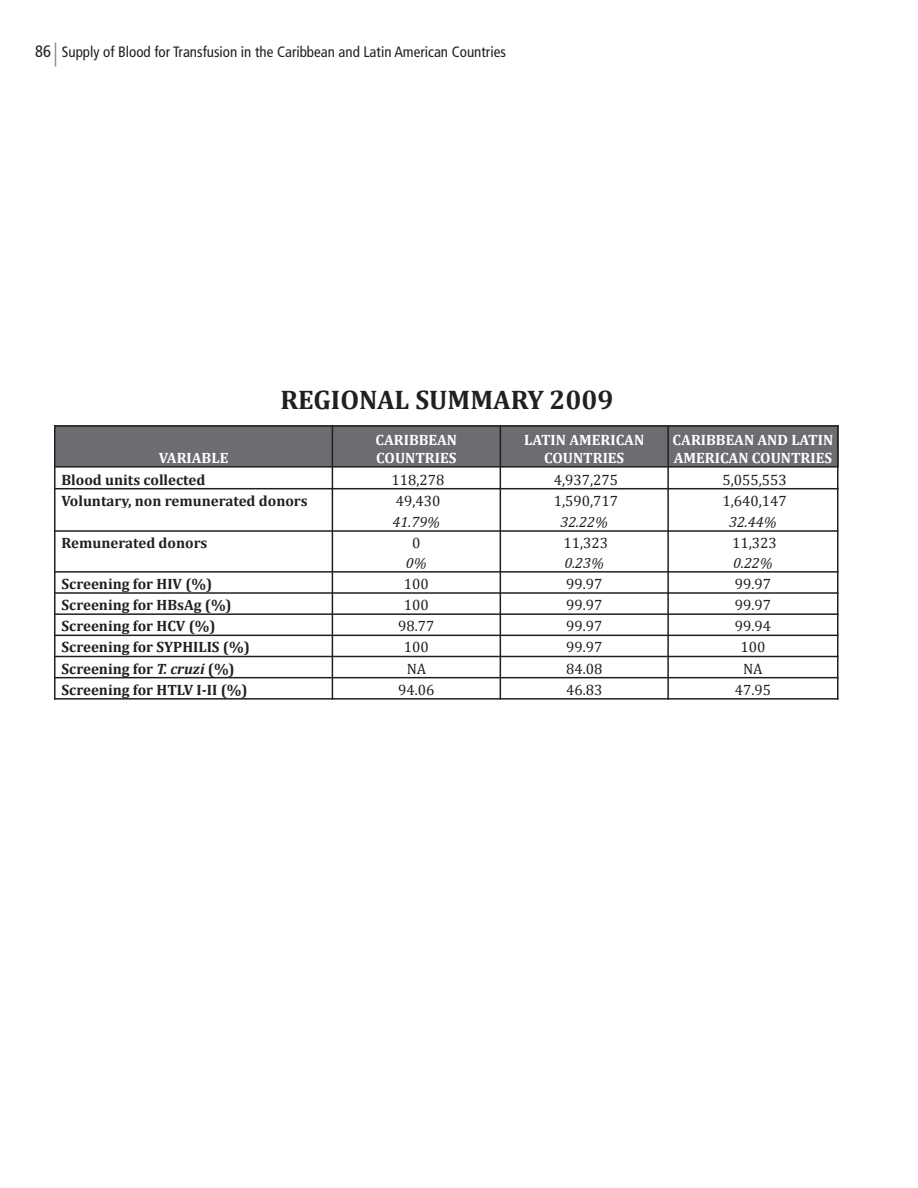
<style>
.page{position:relative;width:918px;height:1188px;background:#fff}
.page>*{position:absolute;margin:0;border:0;box-sizing:border-box;transform-origin:0 0}
.t1{font:700 27px "Cambria";color:#231f20}
.t2{font:700 15px "Cambria";color:#231f20}
.t3{font:15px "Cambria";color:#231f20}
.t4{font:700 15px/18px "Cambria";color:#fff}
.t5{font:condensed 15px "Frutiger";color:#231f20}
.t6{font:italic 15px "Cambria";color:#231f20}
.s1{font-size:16.5px}
.s2{font-style:italic}
</style>
<div class="page">
<svg style="left:55px;top:43px;width:1px;height:24px"></svg>
<div style="left:54px;top:425px;width:278px;height:42px;background:#6c6d70"></div>
<div style="left:332px;top:425px;width:168px;height:42px;background:#6c6d70"></div>
<div style="left:500px;top:425px;width:168px;height:42px;background:#6c6d70"></div>
<div style="left:668px;top:425px;width:170px;height:42px;background:#6c6d70"></div>
<hr style="left:54px;top:425px;width:2px;height:275px;background:#231f20">
<hr style="left:332px;top:425px;width:1px;height:275px;background:#231f20">
<hr style="left:500px;top:425px;width:1px;height:275px;background:#231f20">
<hr style="left:667px;top:425px;width:2px;height:275px;background:#231f20">
<hr style="left:837px;top:425px;width:1px;height:275px;background:#231f20">
<hr style="left:54px;top:425px;width:784px;height:2px;background:#231f20">
<hr style="left:54px;top:466px;width:784px;height:2px;background:#231f20">
<hr style="left:54px;top:488px;width:784px;height:1px;background:#231f20">
<hr style="left:54px;top:530px;width:784px;height:2px;background:#231f20">
<hr style="left:54px;top:571px;width:784px;height:2px;background:#231f20">
<hr style="left:54px;top:592px;width:784px;height:2px;background:#231f20">
<hr style="left:54px;top:613px;width:784px;height:2px;background:#231f20">
<hr style="left:54px;top:635px;width:784px;height:1px;background:#231f20">
<hr style="left:54px;top:656px;width:784px;height:1px;background:#231f20">
<hr style="left:54px;top:677px;width:784px;height:1px;background:#231f20">
<hr style="left:54px;top:698px;width:784px;height:2px;background:#231f20">
<p class="t5" style="left:35px;top:46px;width:472px"><span class="s1">86</span> Supply of Blood for Transfusion in the Caribbean and Latin American Countries</p>
<p class="t4" style="left:159px;top:448px;width:71px">VARIABLE</p>
<h1 class="t1" style="left:280px;top:383px;width:335px">REGIONAL SUMMARY 2009</h1>
<p class="t4" style="left:376px;top:430px;width:83px">CARIBBEAN<br>COUNTRIES</p>
<p class="t4" style="left:524px;top:430px;width:122px;text-align:center">LATIN AMERICAN<br>COUNTRIES</p>
<p class="t4" style="left:673px;top:430px;width:162px">CARIBBEAN AND LATIN<br>AMERICAN COUNTRIES</p>
<p class="t2" style="left:62px;top:470px;width:145px">Blood units collected</p>
<p class="t3" style="left:392px;top:470px;width:54px">118,278</p>
<p class="t3" style="left:554px;top:470px;width:66px">4,937,275</p>
<p class="t3" style="left:722px;top:470px;width:66px">5,055,553</p>
<p class="t2" style="left:62px;top:491px;width:248px">Voluntary, non remunerated donors</p>
<p class="t3" style="left:396px;top:491px;width:46px">49,430</p>
<p class="t3" style="left:554px;top:491px;width:66px">1,590,717</p>
<p class="t3" style="left:722px;top:491px;width:66px">1,640,147</p>
<p class="t6" style="left:393px;top:513px;width:49px">41.79%</p>
<p class="t6" style="left:560px;top:513px;width:49px">32.22%</p>
<p class="t6" style="left:729px;top:513px;width:49px">32.44%</p>
<p class="t2" style="left:62px;top:534px;width:148px">Remunerated donors</p>
<p class="t3" style="left:412px;top:534px;width:10px">0</p>
<p class="t3" style="left:564px;top:534px;width:46px">11,323</p>
<p class="t3" style="left:732px;top:534px;width:46px">11,323</p>
<p class="t6" style="left:406px;top:554px;width:22px">0%</p>
<p class="t6" style="left:564px;top:554px;width:41px">0.23%</p>
<p class="t6" style="left:733px;top:554px;width:41px">0.22%</p>
<p class="t2" style="left:62px;top:575px;width:152px">Screening for HIV (%)</p>
<p class="t3" style="left:404px;top:575px;width:26px">100</p>
<p class="t3" style="left:566px;top:575px;width:38px">99.97</p>
<p class="t3" style="left:735px;top:575px;width:38px">99.97</p>
<p class="t2" style="left:62px;top:596px;width:172px">Screening for HBsAg (%)</p>
<p class="t3" style="left:404px;top:596px;width:26px">100</p>
<p class="t3" style="left:566px;top:596px;width:38px">99.97</p>
<p class="t3" style="left:735px;top:596px;width:38px">99.97</p>
<p class="t2" style="left:62px;top:617px;width:156px">Screening for HCV (%)</p>
<p class="t3" style="left:398px;top:617px;width:38px">98.77</p>
<p class="t3" style="left:566px;top:617px;width:38px">99.97</p>
<p class="t3" style="left:735px;top:617px;width:38px">99.94</p>
<p class="t2" style="left:62px;top:638px;width:190px">Screening for SYPHILIS (%)</p>
<p class="t3" style="left:404px;top:638px;width:26px">100</p>
<p class="t3" style="left:566px;top:638px;width:38px">99.97</p>
<p class="t3" style="left:740px;top:638px;width:26px">100</p>
<p class="t2" style="left:62px;top:659px;width:175px">Screening for <span class="s2">T. cruzi</span> (%)</p>
<p class="t3" style="left:407px;top:659px;width:21px">NA</p>
<p class="t3" style="left:566px;top:659px;width:38px">84.08</p>
<p class="t3" style="left:743px;top:659px;width:21px">NA</p>
<p class="t2" style="left:62px;top:681px;width:188px">Screening for HTLV I-II (%)</p>
<p class="t3" style="left:398px;top:681px;width:38px">94.06</p>
<p class="t3" style="left:566px;top:681px;width:38px">46.83</p>
<p class="t3" style="left:735px;top:681px;width:38px">47.95</p>
</div>
